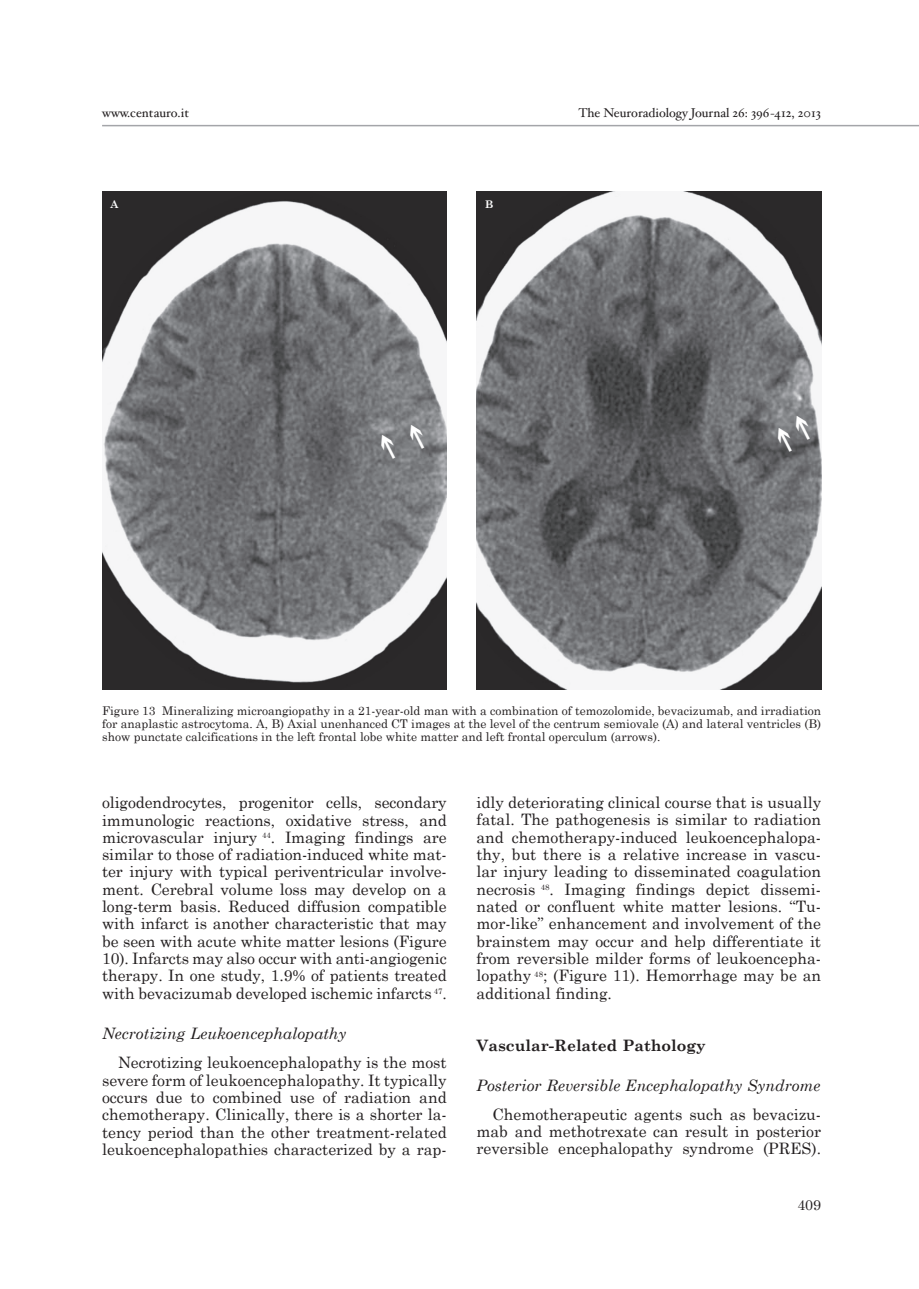
<style>
.page{position:relative;width:919px;height:1289px;background:#fff}
.page>*{position:absolute;margin:0;border:0;box-sizing:border-box;transform-origin:0 0}
.t1{font:15.75px/17.2px "Century Schoolbook";color:#231f20;text-align:justify}
.t2{font:italic 15.75px "Century Schoolbook";color:#231f20}
.t3{font:700 15.75px "Century Schoolbook";color:#231f20}
.t4{font:14.25px "Century Schoolbook";color:#231f20}
.t5{font:12.75px "Hoefler Text";color:#231f20}
.t6{font:12px/12.8px "Century Schoolbook";color:#231f20;text-align:justify}
.t7{font:700 10.5px "Century Schoolbook";color:#fff}
</style>
<div class="page">
<hr style="left:102px;top:125px;width:816px;height:1px;background:#a4a5a9">
<img style="left:102px;top:192px;width:344px;height:497px">
<img style="left:476px;top:192px;width:345px;height:497px">
<svg style="left:377px;top:422px;width:51px;height:39px;background:#7e8083"></svg>
<svg style="left:774px;top:413px;width:39px;height:40px;background:#737477"></svg>
<p class="t5" style="left:102px;top:105px;width:88px">www.centauro.it</p>
<p class="t5" style="left:578px;top:105px;width:244px">The Neuroradiology Journal 26: 396-412, 2013</p>
<p class="t7" style="left:111px;top:198px;width:9px">A</p>
<p class="t7" style="left:485px;top:198px;width:10px">B</p>
<p class="t6" style="left:102px;top:704px;width:720px">Figure 13 Mineralizing microangiopathy in a 21-year-old man with a combination of temozolomide, bevacizumab, and irradiation for anaplastic astrocytoma. A, B) Axial unenhanced CT images at the level of the centrum semiovale (A) and lateral ventricles (B) show punctate calcifications in the left frontal lobe white matter and left frontal operculum (arrows).</p>
<p class="t1" style="left:102px;top:793px;width:346px">oligodendrocytes, progenitor cells, secondary immunologic reactions, oxidative stress, and microvascular injury <sup>44</sup>. Imaging findings are similar to those of radiation-induced white mat&shy;ter injury with typical periventricular involve&shy;ment. Cerebral volume loss may develop on a long-term basis. Reduced diffusion compatible with infarct is another characteristic that may be seen with acute white matter lesions (Figure 10). Infarcts may also occur with anti-angiogenic therapy. In one study, 1.9% of patients treated with bevacizumab developed ischemic infarcts <sup>47</sup>.</p>
<p class="t2" style="left:102px;top:1024px;width:246px">Necrotizing Leukoencephalopathy</p>
<p class="t1" style="left:102px;top:1053px;width:346px;text-indent:16px">Necrotizing leukoencephalopathy is the most severe form of leukoencephalopathy. It typically occurs due to combined use of radiation and chemotherapy. Clinically, there is a shorter la&shy;tency period than the other treatment-related leukoencephalopathies characterized by a rap-</p>
<p class="t1" style="left:476px;top:793px;width:346px">idly deteriorating clinical course that is usually fatal. The pathogenesis is similar to radiation and chemotherapy-induced leukoencephalopa&shy;thy, but there is a relative increase in vascu&shy;lar injury leading to disseminated coagulation necrosis <sup>48</sup>. Imaging findings depict dissemi&shy;nated or confluent white matter lesions. “Tu&shy;mor-like” enhancement and involvement of the brainstem may occur and help differentiate it from reversible milder forms of leukoencepha&shy;lopathy <sup>48</sup>; (Figure 11). Hemorrhage may be an additional finding.</p>
<p class="t3" style="left:476px;top:1035px;width:230px">Vascular-Related Pathology</p>
<p class="t2" style="left:476px;top:1075px;width:345px">Posterior Reversible Encephalopathy Syndrome</p>
<p class="t1" style="left:476px;top:1104px;width:346px;text-indent:16px">Chemotherapeutic agents such as bevacizu&shy;mab and methotrexate can result in posterior reversible encephalopathy syndrome (PRES).</p>
<p class="t4" style="left:797px;top:1196px;width:25px">409</p>
</div>
